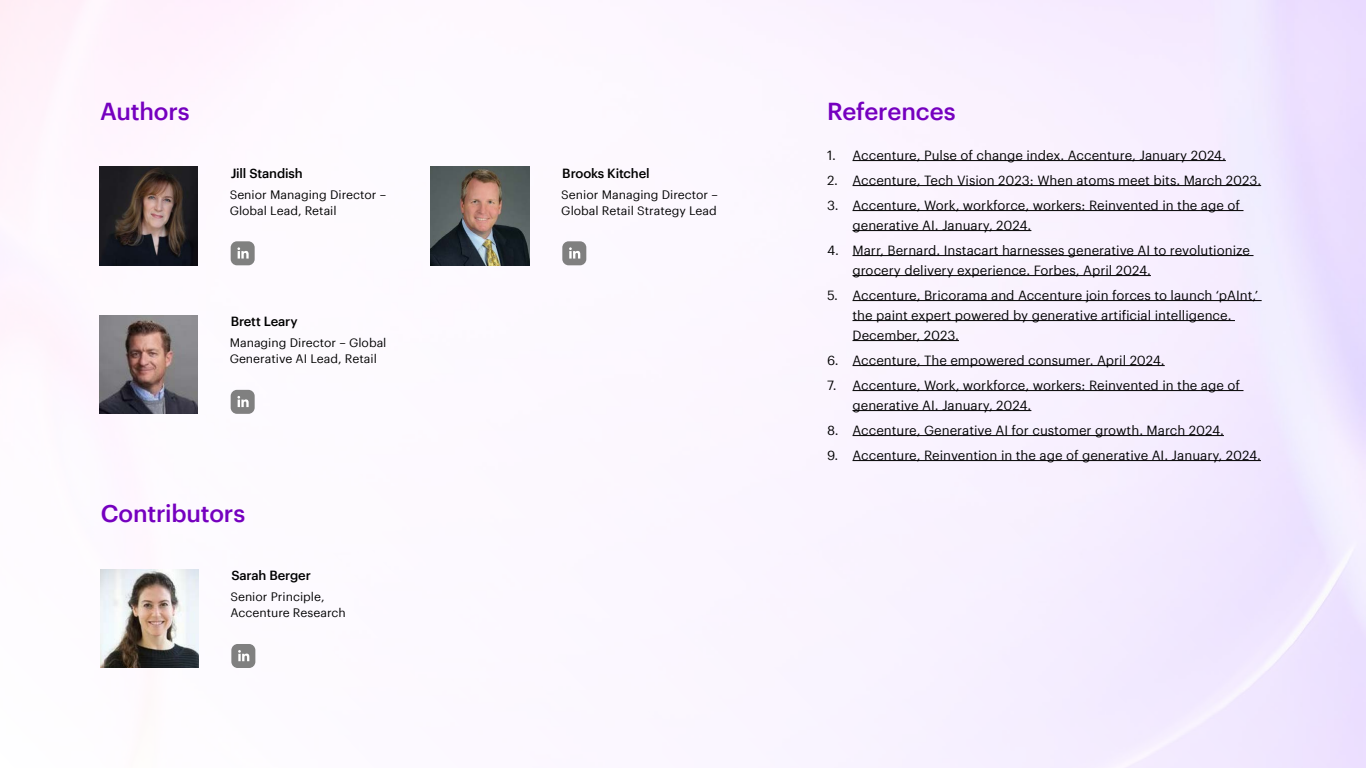
<style>
.page{position:relative;width:1366px;height:768px;background:#fff}
.page>*{position:absolute;margin:0;border:0;box-sizing:border-box;transform-origin:0 0}
.t1{font:500 24px "Graphik";letter-spacing:-.01em;color:#7500bf}
.t2{font:13px/20px "Graphik";color:#000}
.t3{font:500 13px "Graphik";letter-spacing:-.015em;color:#000}
.t4{font:12px/16px "Graphik";color:#000}
</style>
<div class="page">
<img style="left:0;top:0;width:1366px;height:768px">
<hr style="left:853px;top:160px;width:373px;height:1px;background:#000">
<hr style="left:853px;top:185px;width:408px;height:1px;background:#000">
<hr style="left:853px;top:210px;width:391px;height:1px;background:#000">
<hr style="left:853px;top:230px;width:178px;height:1px;background:#000">
<hr style="left:853px;top:255px;width:401px;height:1px;background:#000">
<hr style="left:853px;top:275px;width:298px;height:1px;background:#000">
<hr style="left:853px;top:300px;width:409px;height:1px;background:#000">
<hr style="left:853px;top:320px;width:382px;height:1px;background:#000">
<hr style="left:853px;top:340px;width:106px;height:1px;background:#000">
<hr style="left:853px;top:365px;width:312px;height:1px;background:#000">
<hr style="left:853px;top:390px;width:391px;height:1px;background:#000">
<hr style="left:853px;top:410px;width:178px;height:1px;background:#000">
<hr style="left:853px;top:435px;width:371px;height:1px;background:#000">
<hr style="left:853px;top:460px;width:408px;height:1px;background:#000">
<img style="left:99px;top:167px;width:99px;height:98px">
<div style="left:231px;top:241px;width:24px;height:24px;background:#808080;border-radius:6px"></div>
<svg style="left:237px;top:247px;width:12px;height:12px"></svg>
<img style="left:100px;top:570px;width:98px;height:98px">
<div style="left:231px;top:644px;width:24px;height:24px;background:#808080;border-radius:6px"></div>
<svg style="left:238px;top:650px;width:11px;height:11px"></svg>
<img style="left:431px;top:167px;width:98px;height:98px">
<div style="left:562px;top:241px;width:24px;height:24px;background:#808080;border-radius:6px"></div>
<svg style="left:569px;top:247px;width:11px;height:12px"></svg>
<img style="left:99px;top:315px;width:99px;height:99px">
<div style="left:231px;top:390px;width:24px;height:24px;background:#808080;border-radius:6px"></div>
<svg style="left:237px;top:396px;width:12px;height:11px"></svg>
<h1 class="t1" style="left:100px;top:93px;width:91px">Authors</h1>
<p class="t3" style="left:231px;top:163px;width:74px">Jill Standish</p>
<p class="t4" style="left:230px;top:185px;width:158px">Senior Managing Director –<br>Global Lead, Retail</p>
<p class="t3" style="left:231px;top:311px;width:69px">Brett Leary</p>
<p class="t4" style="left:230px;top:334px;width:158px">Managing Director – Global<br>Generative AI Lead, Retail</p>
<h1 class="t1" style="left:101px;top:495px;width:146px">Contributors</h1>
<p class="t3" style="left:231px;top:566px;width:81px">Sarah Berger</p>
<p class="t4" style="left:230px;top:588px;width:117px">Senior Principle,<br>Accenture Research</p>
<p class="t3" style="left:562px;top:163px;width:89px">Brooks Kitchel</p>
<p class="t4" style="left:561px;top:185px;width:158px">Senior Managing Director –<br>Global Retail Strategy Lead</p>
<h1 class="t1" style="left:827px;top:93px;width:130px">References</h1>
<p class="t2" style="left:827px;top:144px;width:400px">1. Accenture, Pulse of change index. Accenture, January 2024.</p>
<p class="t2" style="left:827px;top:169px;width:436px">2. Accenture, Tech Vision 2023: When atoms meet bits. March 2023.</p>
<p class="t2" style="left:853px;top:194px;width:389px;text-indent:-26px">3. Accenture, Work, workforce, workers: Reinvented in the age of generative AI. January, 2024.</p>
<p class="t2" style="left:853px;top:239px;width:399px;text-indent:-26px">4. Marr, Bernard. Instacart harnesses generative AI to revolutionize grocery delivery experience. Forbes, April 2024.</p>
<p class="t2" style="left:853px;top:284px;width:407px;text-indent:-26px">5. Accenture, Bricorama and Accenture join forces to launch ‘pAInt,’ the paint expert powered by generative artificial intelligence.<br>December, 2023.</p>
<p class="t2" style="left:827px;top:349px;width:339px">6. Accenture, The empowered consumer. April 2024.</p>
<p class="t2" style="left:853px;top:374px;width:389px;text-indent:-26px">7. Accenture, Work, workforce, workers: Reinvented in the age of generative AI. January, 2024.</p>
<p class="t2" style="left:827px;top:419px;width:398px">8. Accenture, Generative AI for customer growth. March 2024.</p>
<p class="t2" style="left:827px;top:444px;width:436px">9. Accenture, Reinvention in the age of generative AI. January, 2024.</p>
</div>
